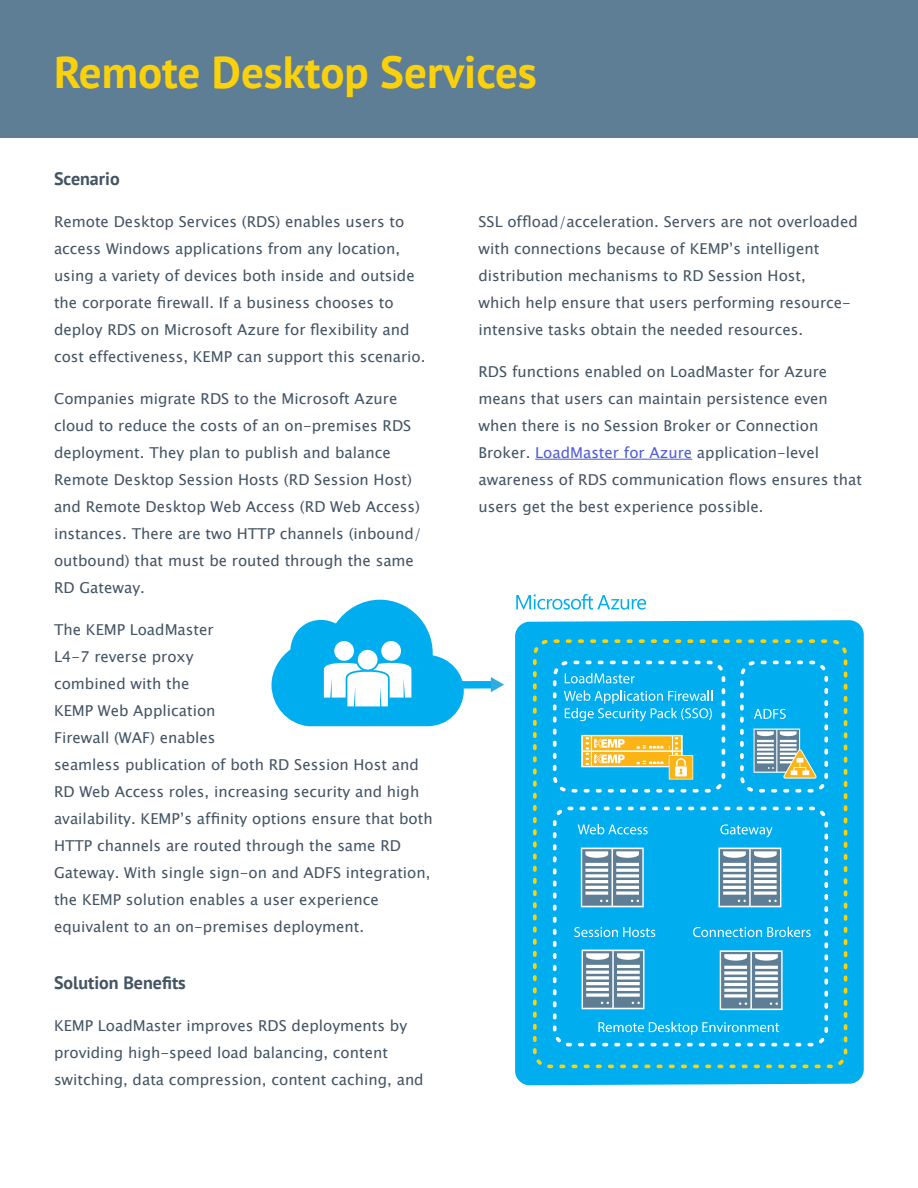
<style>
.page{position:relative;width:918px;height:1188px;background:#fff}
.page>*{position:absolute;margin:0;border:0;box-sizing:border-box;transform-origin:0 0}
.t1{font:700 45px "PT Sans";color:#fbd10c}
.t2{font:700 18px "PT Sans";color:#435464}
.t3{font:15px/27px "Lucida Sans Unicode";color:#435464}
.s1{color:#4f5cd6}
</style>
<div class="page">
<div style="left:0;top:0;width:918px;height:138px;background:#5d7e95"></div>
<hr style="left:535px;top:459px;width:157px;height:1px;background:#4f5cd6">
<svg style="left:515px;top:620px;width:349px;height:465px;background:#08b0ee"></svg>
<svg style="left:516px;top:594px;width:130px;height:16px"></svg>
<svg style="left:533px;top:639px;width:314px;height:429px;background:#10b0e0"></svg>
<div style="left:553px;top:807px;width:275px;height:239px;background:#00aeef"></div>
<svg style="left:553px;top:661px;width:172px;height:132px;background:#3fb9d9"></svg>
<svg style="left:740px;top:661px;width:88px;height:132px;background:#35b5e2"></svg>
<svg style="left:719px;top:848px;width:62px;height:59px"></svg>
<svg style="left:581px;top:848px;width:63px;height:59px"></svg>
<svg style="left:582px;top:950px;width:62px;height:59px"></svg>
<svg style="left:720px;top:950px;width:63px;height:60px"></svg>
<svg style="left:574px;top:927px;width:81px;height:10px"></svg>
<svg style="left:693px;top:927px;width:118px;height:10px"></svg>
<svg style="left:720px;top:824px;width:53px;height:14px"></svg>
<svg style="left:578px;top:824px;width:70px;height:10px"></svg>
<svg style="left:598px;top:1022px;width:181px;height:13px;background:#38bff2"></svg>
<svg style="left:272px;top:600px;width:192px;height:126px"></svg>
<svg style="left:356px;top:648px;width:23px;height:23px"></svg>
<div style="left:358px;top:650px;width:20px;height:20px;background:#fff;border-radius:50%"></div>
<div style="left:432px;top:681px;width:60px;height:8px;background:#00aeef"></div>
<svg style="left:491px;top:677px;width:13px;height:15px"></svg>
<h1 class="t1" style="left:54px;top:42px;width:484px">Remote Desktop Services</h1>
<p class="t2" style="left:54px;top:167px;width:67px">Scenario</p>
<p class="t3" style="left:54px;top:208px;width:373px">Remote Desktop Services (RDS) enables users to access Windows applications from any location, using a variety of devices both inside and outside the corporate firewall. If a business chooses to deploy RDS on Microsoft Azure for flexibility and cost effectiveness, KEMP can support this scenario.</p>
<p class="t3" style="left:54px;top:385px;width:369px">Companies migrate RDS to the Microsoft Azure cloud to reduce the costs of an on-premises RDS deployment. They plan to publish and balance Remote Desktop Session Hosts (RD Session Host) and Remote Desktop Web Access (RD Web Access) instances. There are two HTTP channels (inbound/ outbound) that must be routed through the same RD Gateway.</p>
<p class="t3" style="left:54px;top:616px;width:380px">The KEMP LoadMaster<br>L4-7 reverse proxy<br>combined with the<br>KEMP Web Application<br>Firewall (WAF) enables<br>seamless publication of both RD Session Host and RD Web Access roles, increasing security and high availability. KEMP’s affinity options ensure that both HTTP channels are routed through the same RD Gateway. With single sign-on and ADFS integration, the KEMP solution enables a user experience equivalent to an on-premises deployment.</p>
<p class="t2" style="left:54px;top:971px;width:133px">Solution Benefits</p>
<p class="t3" style="left:54px;top:1012px;width:371px">KEMP LoadMaster improves RDS deployments by providing high-speed load balancing, content switching, data compression, content caching, and</p>
<p class="t3" style="left:478px;top:208px;width:381px">SSL offload/acceleration. Servers are not overloaded with connections because of KEMP’s intelligent distribution mechanisms to RD Session Host,<br>which help ensure that users performing resource&shy;intensive tasks obtain the needed resources.</p>
<p class="t3" style="left:478px;top:358px;width:385px">RDS functions enabled on LoadMaster for Azure means that users can maintain persistence even when there is no Session Broker or Connection Broker. <span class="s1">LoadMaster for Azure</span> application-level awareness of RDS communication flows ensures that users get the best experience possible.</p>
</div>
